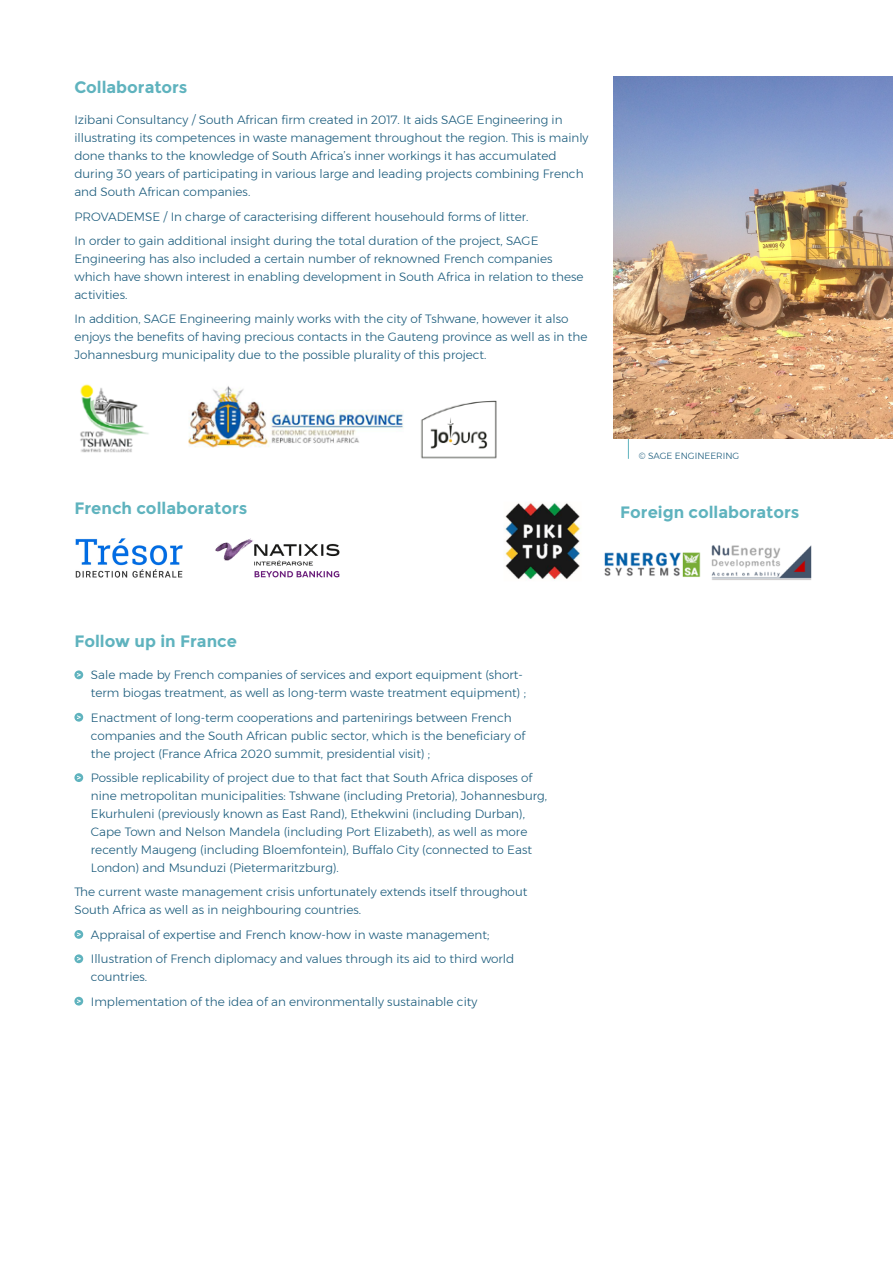
<style>
.page{position:relative;width:893px;height:1263px;background:#fff}
.page>*{position:absolute;margin:0;border:0;box-sizing:border-box;transform-origin:0 0}
.t1{font:700 16.5px "Montserrat";color:#5fb3be}
.t2{font:300 12px/18px "Montserrat";color:#195a7b}
.t3{font:300 9px "Montserrat";color:#195a7b}
</style>
<div class="page">
<hr style="left:628px;top:428px;width:1px;height:31px;background:#5fb3be">
<svg style="left:74px;top:670px;width:9px;height:9px"></svg>
<svg style="left:77px;top:673px;width:4px;height:4px"></svg>
<svg style="left:74px;top:713px;width:9px;height:9px"></svg>
<svg style="left:77px;top:715px;width:4px;height:4px"></svg>
<svg style="left:74px;top:773px;width:9px;height:9px"></svg>
<svg style="left:77px;top:776px;width:4px;height:3px"></svg>
<svg style="left:74px;top:930px;width:9px;height:9px"></svg>
<svg style="left:77px;top:932px;width:4px;height:4px"></svg>
<svg style="left:74px;top:954px;width:9px;height:9px"></svg>
<svg style="left:77px;top:957px;width:4px;height:4px"></svg>
<div style="left:74px;top:997px;width:9px;height:8px;background:#5fb3be;border-radius:50%"></div>
<svg style="left:77px;top:999px;width:4px;height:4px"></svg>
<img style="left:80px;top:384px;width:417px;height:75px">
<img style="left:75px;top:538px;width:108px;height:40px">
<img style="left:215px;top:538px;width:125px;height:40px">
<img style="left:505px;top:503px;width:307px;height:77px">
<img style="left:614px;top:76px;width:279px;height:363px">
<p class="t1" style="left:74px;top:77px;width:115px">Collaborators</p>
<p class="t2" style="left:74px;top:111px;width:516px">Izibani Consultancy / South African firm created in 2017. It aids SAGE Engineering in illustrating its competences in waste management throughout the region. This is mainly done thanks to the knowledge of South Africa’s inner workings it has accumulated during 30 years of participating in various large and leading projects combining French and South African companies.</p>
<p class="t2" style="left:74px;top:207px;width:456px">PROVADEMSE / In charge of caracterising different househould forms of litter.</p>
<p class="t2" style="left:74px;top:232px;width:511px">In order to gain additional insight during the total duration of the project, SAGE Engineering has also included a certain number of reknowned French companies which have shown interest in enabling development in South Africa in relation to these activities.</p>
<p class="t2" style="left:74px;top:310px;width:514px">In addition, SAGE Engineering mainly works with the city of Tshwane, however it also enjoys the benefits of having precious contacts in the Gauteng province as well as in the<br>Johannesburg municipality due to the possible plurality of this project.</p>
<p class="t3" style="left:639px;top:449px;width:102px">© SAGE ENGINEERING</p>
<p class="t1" style="left:74px;top:498px;width:174px">French collaborators</p>
<p class="t1" style="left:620px;top:502px;width:181px">Foreign collaborators</p>
<p class="t1" style="left:74px;top:632px;width:164px">Follow up in France</p>
<p class="t2" style="left:91px;top:666px;width:437px">Sale made by French companies of services and export equipment (short&shy;term biogas treatment, as well as long-term waste treatment equipment) ;</p>
<p class="t2" style="left:91px;top:708px;width:436px">Enactment of long-term cooperations and partenirings between French companies and the South African public sector, which is the beneficiary of the project (France Africa 2020 summit, presidential visit) ;</p>
<p class="t2" style="left:91px;top:768px;width:458px">Possible replicability of project due to that fact that South Africa disposes of nine metropolitan municipalities: Tshwane (including Pretoria), Johannesburg, Ekurhuleni (previously known as East Rand), Ethekwini (including Durban), Cape Town and Nelson Mandela (including Port Elizabeth), as well as more recently Maugeng (including Bloemfontein), Buffalo City (connected to East London) and Msunduzi (Pietermaritzburg).</p>
<p class="t2" style="left:74px;top:883px;width:454px">The current waste management crisis unfortunately extends itself throughout<br>South Africa as well as in neighbouring countries.</p>
<p class="t2" style="left:91px;top:925px;width:400px">Appraisal of expertise and French know-how in waste management;</p>
<p class="t2" style="left:91px;top:950px;width:425px">Illustration of French diplomacy and values through its aid to third world countries.</p>
<p class="t2" style="left:91px;top:992px;width:388px">Implementation of the idea of an environmentally sustainable city</p>
</div>
